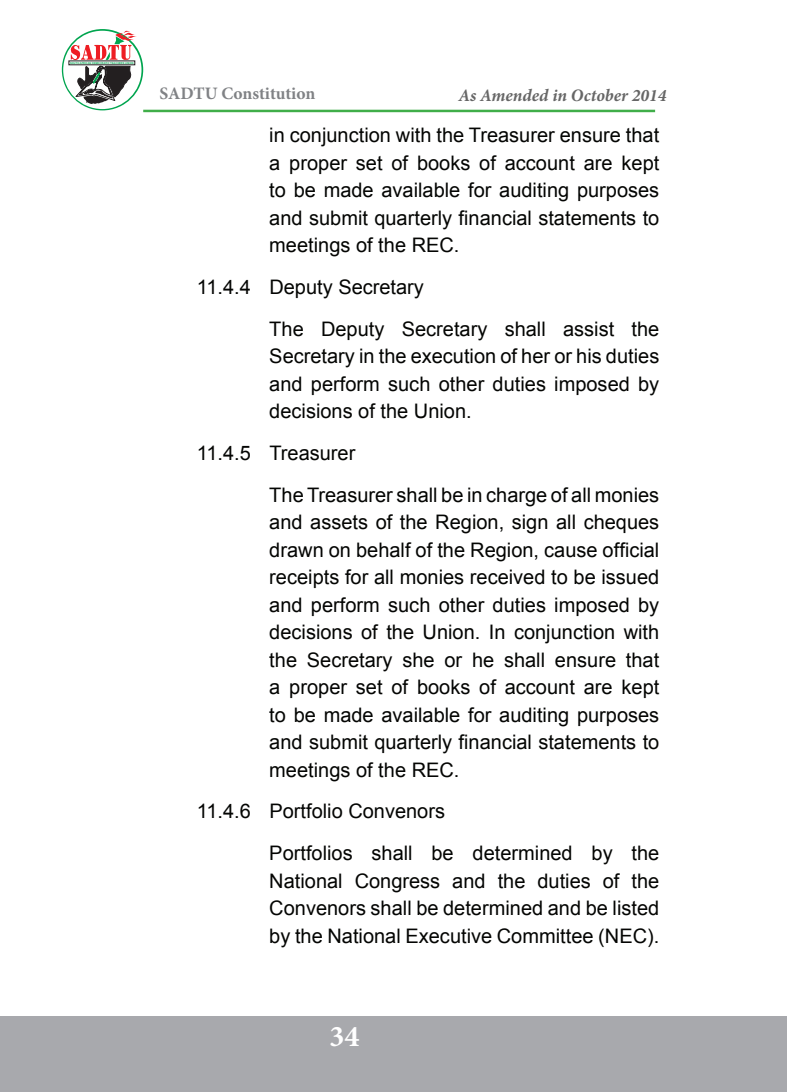
<style>
.page{position:relative;width:787px;height:1092px;background:#fff}
.page>*{position:absolute;margin:0;border:0;box-sizing:border-box;transform-origin:0 0}
.t1{font:700 30px "Minion Pro";color:#fff}
.t2{font:20px/27.5px "Arial";color:#040503;text-align:justify}
.t3{font:italic 700 17.5px "Minion Pro";color:#666}
.t4{font:700 17.5px "Minion Pro";color:#808285}
.t5{font:700 2.5px "Arial";letter-spacing:.005em;color:#00a54f}
</style>
<div class="page">
<hr style="left:143px;top:110px;width:512px;height:2px;background:#40ae49">
<svg style="left:62px;top:29px;width:81px;height:81px"></svg>
<svg style="left:63px;top:31px;width:78px;height:78px"></svg>
<svg style="left:76px;top:66px;width:55px;height:38px"></svg>
<svg style="left:71px;top:31px;width:66px;height:29px"></svg>
<div style="left:0;top:1016px;width:787px;height:75px;background:#a8a9ad"></div>
<p class="t5" style="left:70px;top:62px;width:65px">SOUTH AFRICAN DEMOCRATIC TEACHERS UNION</p>
<p class="t4" style="left:159px;top:87px;width:157px">SADTU Constitution</p>
<p class="t3" style="left:458px;top:88px;width:209px">As Amended in October 2014</p>
<p class="t2" style="left:269px;top:121px;width:391px">in conjunction with the Treasurer ensure that a proper set of books of account are kept to be made available for auditing purposes and submit quarterly financial statements to meetings of the REC.</p>
<p class="t2" style="left:269px;top:266px;width:391px;line-height:41.8px;text-indent:-72px">11.4.4 Deputy Secretary<br>The Deputy Secretary shall assist the</p>
<p class="t2" style="left:269px;top:342px;width:391px">Secretary in the execution of her or his duties and perform such other duties imposed by decisions of the Union.</p>
<p class="t2" style="left:269px;top:432px;width:391px;line-height:41.8px;text-indent:-72px">11.4.5 Treasurer<br>The Treasurer shall be in charge of all monies</p>
<p class="t2" style="left:269px;top:508px;width:391px">and assets of the Region, sign all cheques drawn on behalf of the Region, cause official receipts for all monies received to be issued and perform such other duties imposed by decisions of the Union. In conjunction with the Secretary she or he shall ensure that a proper set of books of account are kept to be made available for auditing purposes and submit quarterly financial statements to meetings of the REC.</p>
<p class="t2" style="left:269px;top:790px;width:391px;line-height:41.8px;text-indent:-72px">11.4.6 Portfolio Convenors<br>Portfolios shall be determined by the</p>
<p class="t2" style="left:269px;top:866px;width:391px">National Congress and the duties of the Convenors shall be determined and be listed by the National Executive Committee (NEC).</p>
<h1 class="t1" style="left:329px;top:1024px;width:31px">34</h1>
</div>
